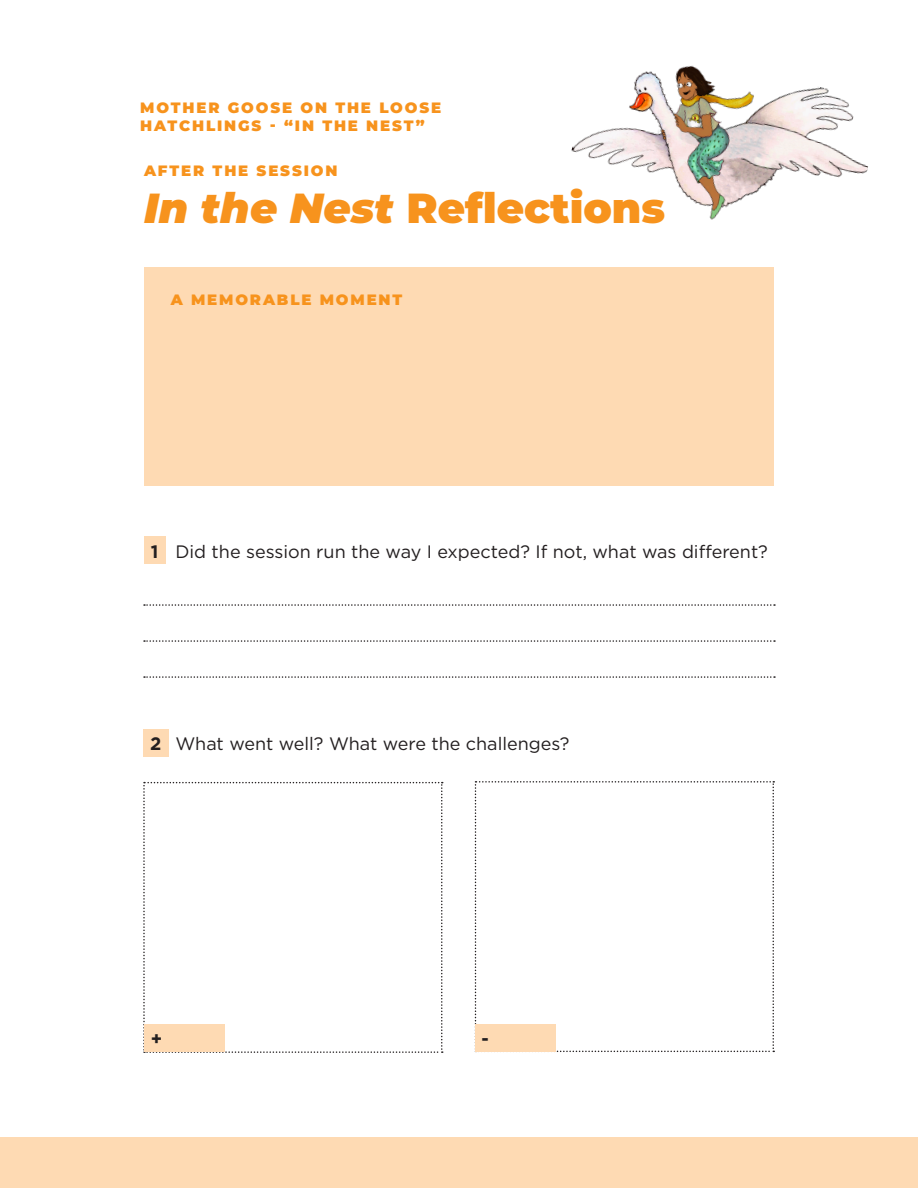
<style>
.page{position:relative;width:918px;height:1188px;background:#fff}
.page>*{position:absolute;margin:0;border:0;box-sizing:border-box;transform-origin:0 0}
.t1{font:900 42px "Montserrat";color:#f7931d}
.t2{font:18px "Gotham";color:#231f20}
.t3{font:700 18px "Gotham";color:#231f20}
.t4{font:900 15px "Montserrat";letter-spacing:.125em;color:#f7931d}
.s1{font-style:italic}
</style>
<div class="page">
<div style="left:144px;top:267px;width:630px;height:218px;background:#fedab3"></div>
<div style="left:144px;top:536px;width:21px;height:28px;background:#fedab3"></div>
<svg style="left:144px;top:604px;width:631px;height:2px"></svg>
<svg style="left:144px;top:640px;width:631px;height:2px"></svg>
<svg style="left:144px;top:676px;width:631px;height:2px"></svg>
<div style="left:143px;top:729px;width:26px;height:28px;background:#fedab3"></div>
<svg style="left:143px;top:782px;width:300px;height:271px"></svg>
<svg style="left:475px;top:781px;width:299px;height:271px"></svg>
<div style="left:144px;top:1024px;width:81px;height:28px;background:#fedab3"></div>
<div style="left:475px;top:1024px;width:81px;height:28px;background:#fedab3"></div>
<img style="left:571px;top:65px;width:297px;height:155px">
<div style="left:0;top:1137px;width:918px;height:51px;background:#fedab3"></div>
<p class="t4" style="left:140px;top:96px;width:303px">MOTHER GOOSE ON THE LOOSE</p>
<p class="t4" style="left:140px;top:114px;width:286px">HATCHLINGS - “IN THE NEST”</p>
<p class="t4" style="left:144px;top:159px;width:195px">AFTER THE SESSION</p>
<p class="t1" style="left:144px;top:177px;width:523px"><span class="s1">In the Nest</span> Reflections</p>
<p class="t4" style="left:171px;top:288px;width:233px">A MEMORABLE MOMENT</p>
<p class="t3" style="left:151px;top:539px;width:9px">1</p>
<p class="t2" style="left:176px;top:540px;width:594px">Did the session run the way I expected? If not, what was different?</p>
<p class="t3" style="left:150px;top:732px;width:13px">2</p>
<p class="t2" style="left:176px;top:732px;width:396px">What went well? What were the challenges?</p>
<p class="t3" style="left:151px;top:1027px;width:13px">+</p>
<p class="t3" style="left:482px;top:1027px;width:9px">-</p>
</div>
